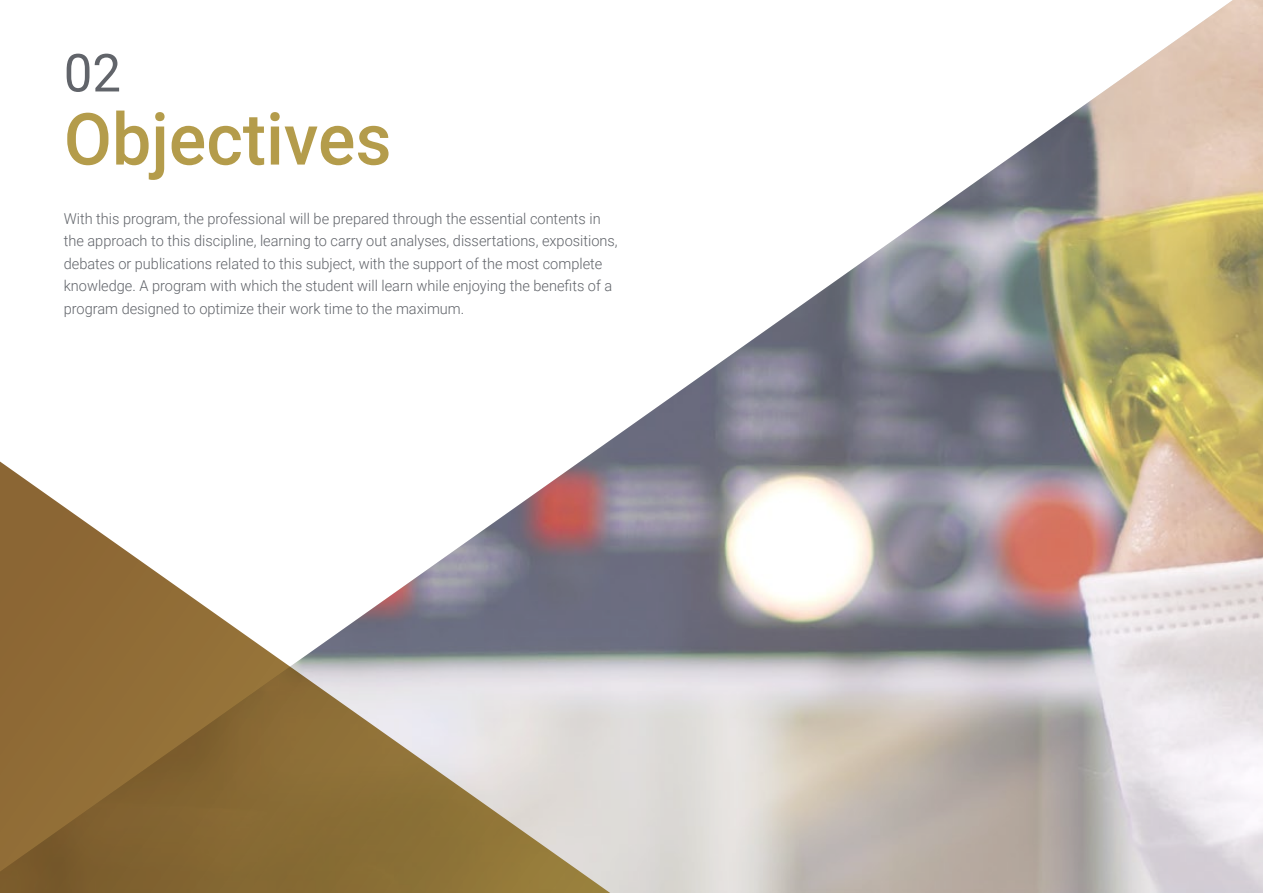
<style>
.page{position:relative;width:1263px;height:893px;background:#fff}
.page>*{position:absolute;margin:0;border:0;box-sizing:border-box;transform-origin:0 0}
.t1{font:500 72px "Roboto";color:#b49c4b}
.t2{font:52.5px "Roboto";color:#61646a}
.t3{font:300 15px/22.5px "Roboto";color:#61646a}
</style>
<div class="page">
<img style="left:602px;top:0;width:661px;height:893px">
<svg style="left:0;top:446px;width:640px;height:447px"></svg>
<h2 class="t2" style="left:64px;top:36px;width:59px">02</h2>
<h1 class="t1" style="left:64px;top:89px;width:329px">Objectives</h1>
<p class="t3" style="left:64px;top:207px;width:555px">With this program, the professional will be prepared through the essential contents in the approach to this discipline, learning to carry out analyses, dissertations, expositions, debates or publications related to this subject, with the support of the most complete knowledge. A program with which the student will learn while enjoying the benefits of a program designed to optimize their work time to the maximum.</p>
</div>
